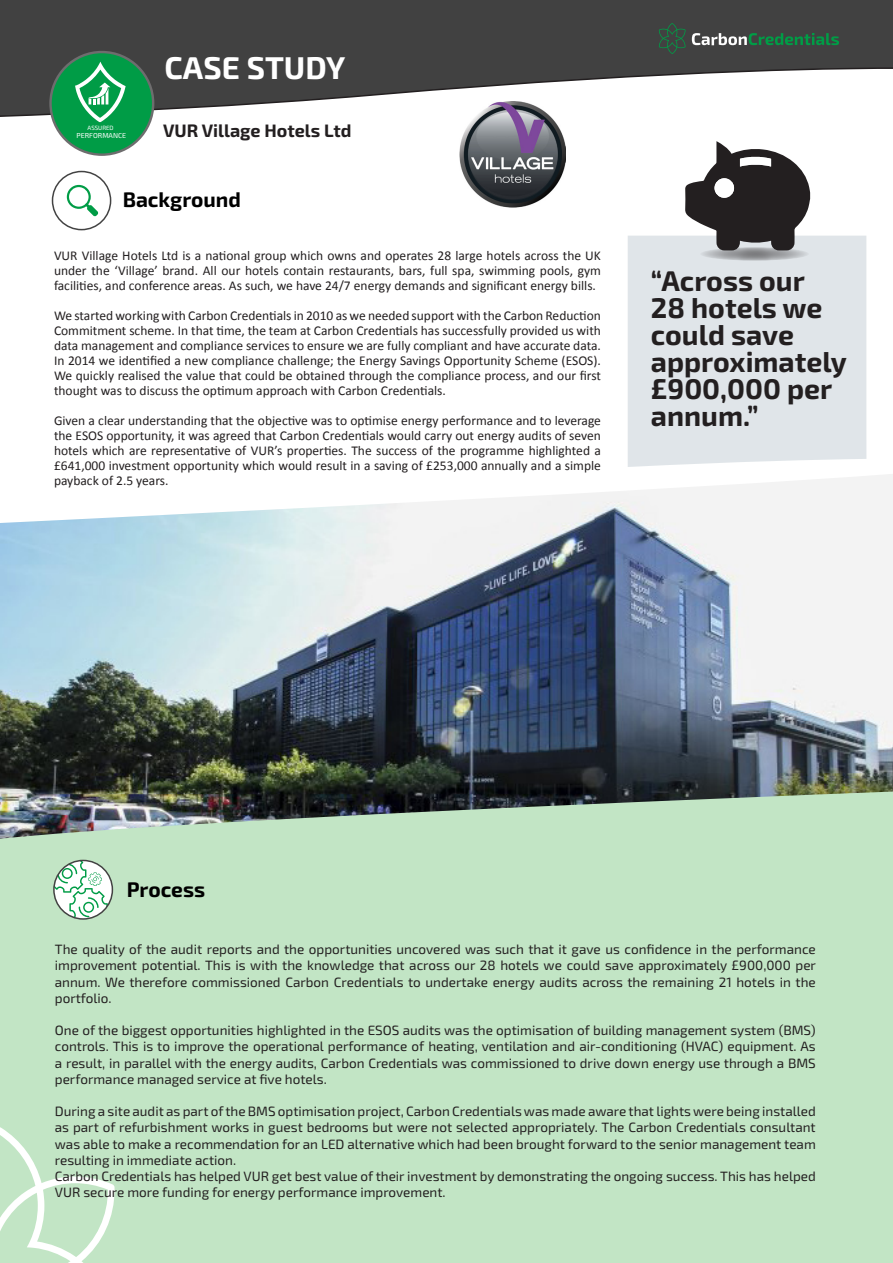
<style>
.page{position:relative;width:893px;height:1263px;background:#fff}
.page>*{position:absolute;margin:0;border:0;box-sizing:border-box;transform-origin:0 0}
.t1{font:700 31.5px "Exo 2.0";color:#fff}
.t2{font:700 28.5px/27px "Exo 2.0";color:#231f20}
.t3{font:700 21px "Exo 2.0";color:#000}
.t4{font:700 18px "Exo 2.0";color:#231f20}
.Paragraph_Style_1{font:13.5px/16.2px "Exo 2.0";color:#231f20;text-align:justify}
.Paragraph_Style_1-2{font:13.5px/15px "Calibri";color:#231f20;text-align:justify}
.t5{font:7.2px "Exo 2.0";color:#fff}
.t6{font:6.15px "Exo 2.0";color:#fff}
</style>
<div class="page">
<svg style="left:0;top:0;width:893px;height:459px"></svg>
<div style="left:0;top:697px;width:893px;height:566px;background:#c2e5c5"></div>
<svg style="left:0;top:1127px;width:115px;height:136px"></svg>
<svg style="left:49px;top:51px;width:105px;height:105px"></svg>
<div style="left:52px;top:53px;width:100px;height:100px;background:#009c46;border-radius:50%"></div>
<svg style="left:54px;top:860px;width:54px;height:57px;background:#cae4d4"></svg>
<div style="left:53px;top:860px;width:60px;height:60px;border:2px solid #434343;border-radius:50%"></div>
<svg style="left:659px;top:23px;width:26px;height:31px"></svg>
<svg style="left:692px;top:33px;width:147px;height:12px;background:#4d7760"></svg>
<div style="left:53px;top:172px;width:58px;height:58px;background:#fff;border-radius:50%"></div>
<div style="left:52px;top:171px;width:59px;height:59px;border:2px solid #434343;border-radius:50%"></div>
<svg style="left:67px;top:185px;width:31px;height:31px"></svg>
<img style="left:0;top:474px;width:893px;height:365px">
<img style="left:459px;top:102px;width:106px;height:115px">
<div style="left:628px;top:236px;width:238px;height:231px;background:#e0e5e9"></div>
<svg style="left:685px;top:141px;width:125px;height:109px"></svg>
<svg style="left:700px;top:247px;width:109px;height:14px"></svg>
<svg style="left:75px;top:62px;width:51px;height:60px"></svg>
<p class="t6" style="left:88px;top:124px;width:28px">ASSURED</p>
<p class="t5" style="left:77px;top:131px;width:51px">PERFORMANCE</p>
<p class="t1" style="left:164px;top:50px;width:182px">CASE STUDY</p>
<p class="t4" style="left:163px;top:120px;width:190px">VUR Village Hotels Ltd</p>
<p class="t3" style="left:123px;top:187px;width:120px">Background</p>
<p class="Paragraph_Style_1-2" style="left:54px;top:247px;width:548px">VUR Village Hotels Ltd is a national group which owns and operates 28 large hotels across the UK under the ‘Village’ brand. All our hotels contain restaurants, bars, full spa, swimming pools, gym facilities, and conference areas. As such, we have 24/7 energy demands and significant energy bills.</p>
<p class="Paragraph_Style_1-2" style="left:54px;top:307px;width:548px">We started working with Carbon Credentials in 2010 as we needed support with the Carbon Reduction Commitment scheme. In that time, the team at Carbon Credentials has successfully provided us with data management and compliance services to ensure we are fully compliant and have accurate data.</p>
<p class="Paragraph_Style_1-2" style="left:54px;top:352px;width:548px">In 2014 we identified a new compliance challenge; the Energy Savings Opportunity Scheme (ESOS).<br>We quickly realised the value that could be obtained through the compliance process, and our first thought was to discuss the optimum approach with Carbon Credentials.</p>
<p class="Paragraph_Style_1-2" style="left:54px;top:412px;width:548px">Given a clear understanding that the objective was to optimise energy performance and to leverage the ESOS opportunity, it was agreed that Carbon Credentials would carry out energy audits of seven hotels which are representative of VUR’s properties. The success of the programme highlighted a £641,000 investment opportunity which would result in a saving of £253,000 annually and a simple payback of 2.5 years.</p>
<p class="t2" style="left:651px;top:269px;width:198px">“Across our<br>28 hotels we could save approximately £900,000 per annum.”</p>
<p class="t3" style="left:127px;top:877px;width:80px">Process</p>
<p class="Paragraph_Style_1" style="left:55px;top:941px;width:763px">The quality of the audit reports and the opportunities uncovered was such that it gave us confidence in the performance improvement potential. This is with the knowledge that across our 28 hotels we could save approximately £900,000 per annum. We therefore commissioned Carbon Credentials to undertake energy audits across the remaining 21 hotels in the portfolio.</p>
<p class="Paragraph_Style_1" style="left:55px;top:1022px;width:762px">One of the biggest opportunities highlighted in the ESOS audits was the optimisation of building management system (BMS) controls. This is to improve the operational performance of heating, ventilation and air-conditioning (HVAC) equipment. As a result, in parallel with the energy audits, Carbon Credentials was commissioned to drive down energy use through a BMS performance managed service at five hotels.</p>
<p class="Paragraph_Style_1" style="left:55px;top:1103px;width:762px">During a site audit as part of the BMS optimisation project, Carbon Credentials was made aware that lights were being installed as part of refurbishment works in guest bedrooms but were not selected appropriately. The Carbon Credentials consultant was able to make a recommendation for an LED alternative which had been brought forward to the senior management team resulting in immediate action.</p>
<p class="Paragraph_Style_1" style="left:55px;top:1168px;width:762px">Carbon Credentials has helped VUR get best value of their investment by demonstrating the ongoing success. This has helped<br>VUR secure more funding for energy performance improvement.</p>
</div>
